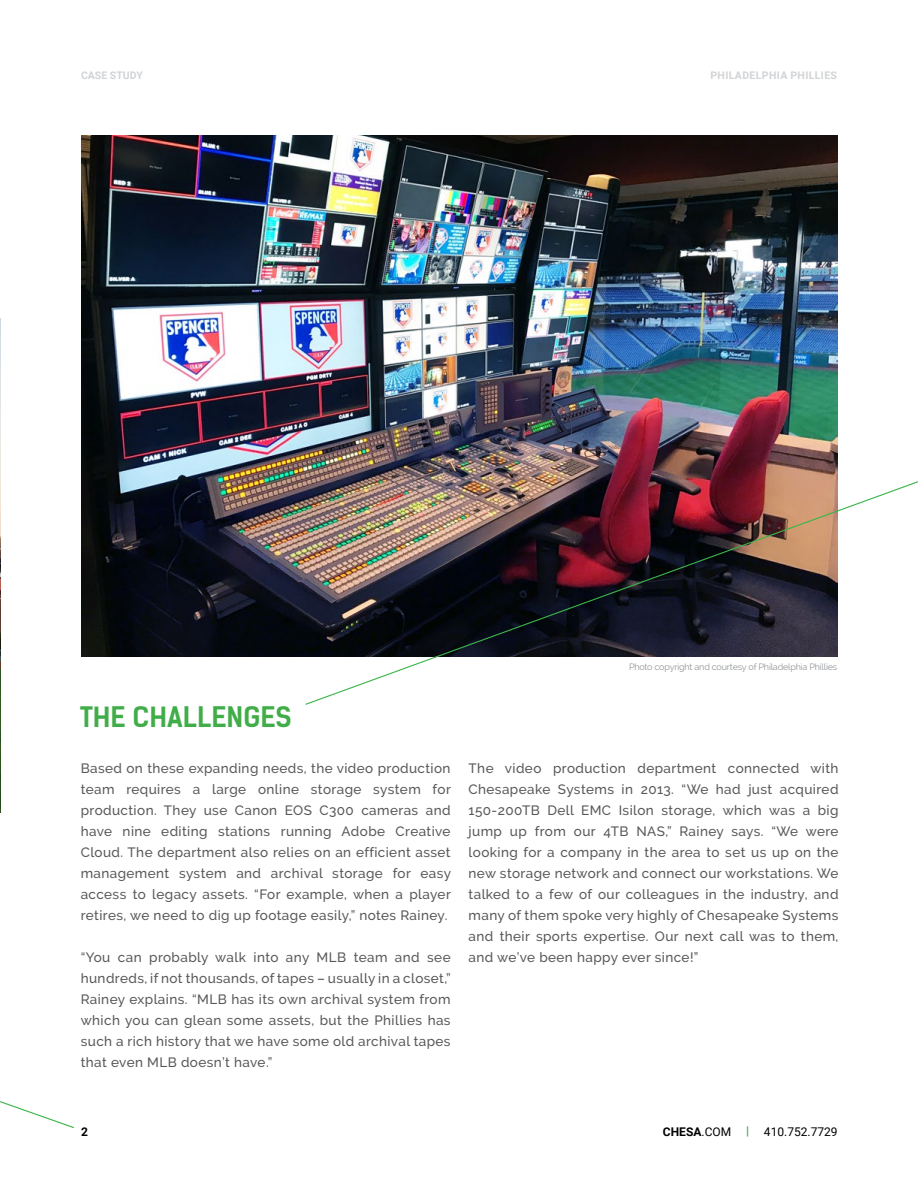
<style>
.page{position:relative;width:918px;height:1188px;background:#fff}
.page>*{position:absolute;margin:0;border:0;box-sizing:border-box;transform-origin:0 0}
.t1{font:700 27px "Kelson Sans";color:#41ad49}
.t2{font:500 13.5px/21px "Raleway";letter-spacing:.03em;color:#58585a;text-align:justify}
.t3{font:12px "Roboto";color:#000}
.t4{font:700 12px "Roboto";color:#000}
.t5{font:700 10.5px "Roboto";letter-spacing:.035em;color:#d1d3d5}
.t6{font:700 10.5px "Roboto";color:#d1d3d5}
.t7{font:9px "Raleway";letter-spacing:-.02em;color:#939598}
.s1{font-weight:700}
.s2{font-weight:700;color:#41ad49}
</style>
<div class="page">
<img style="left:0;top:318px;width:1px;height:495px">
<svg style="left:0;top:1101px;width:74px;height:28px"></svg>
<img style="left:81px;top:135px;width:756px;height:522px">
<img style="left:304px;top:480px;width:614px;height:225px">
<p class="t6" style="left:81px;top:68px;width:63px">CASE STUDY</p>
<p class="t5" style="left:710px;top:68px;width:128px">PHILADELPHIA PHILLIES</p>
<h1 class="t1" style="left:80px;top:700px;width:213px">THE CHALLENGES</h1>
<p class="t2" style="left:81px;top:758px;width:372px">Based on these expanding needs, the video production team requires a large online storage system for production. They use Canon EOS C300 cameras and have nine editing stations running Adobe Creative Cloud. The department also relies on an efficient asset management system and archival storage for easy access to legacy assets. “For example, when a player retires, we need to dig up footage easily,” notes Rainey.</p>
<p class="t2" style="left:81px;top:947px;width:372px">“You can probably walk into any MLB team and see hundreds, if not thousands, of tapes – usually in a closet,” Rainey explains. “MLB has its own archival system from which you can glean some assets, but the Phillies has such a rich history that we have some old archival tapes that even MLB doesn’t have.”</p>
<p class="t7" style="left:629px;top:662px;width:210px">Photo copyright and courtesy of Philadelphia Phillies</p>
<p class="t2" style="left:469px;top:758px;width:371px">The video production department connected with Chesapeake Systems in 2013. “We had just acquired 150-200TB Dell EMC Isilon storage, which was a big jump up from our 4TB NAS,” Rainey says. “We were looking for a company in the area to set us up on the new storage network and connect our workstations. We talked to a few of our colleagues in the industry, and many of them spoke very highly of Chesapeake Systems and their sports expertise. Our next call was to them, and we’ve been happy ever since!”</p>
<p class="t4" style="left:81px;top:1123px;width:8px">2</p>
<p class="t3" style="left:663px;top:1123px;width:176px"><span class="s1">CHESA</span>.COM <span class="s2">|</span> 410.752.7729</p>
</div>
